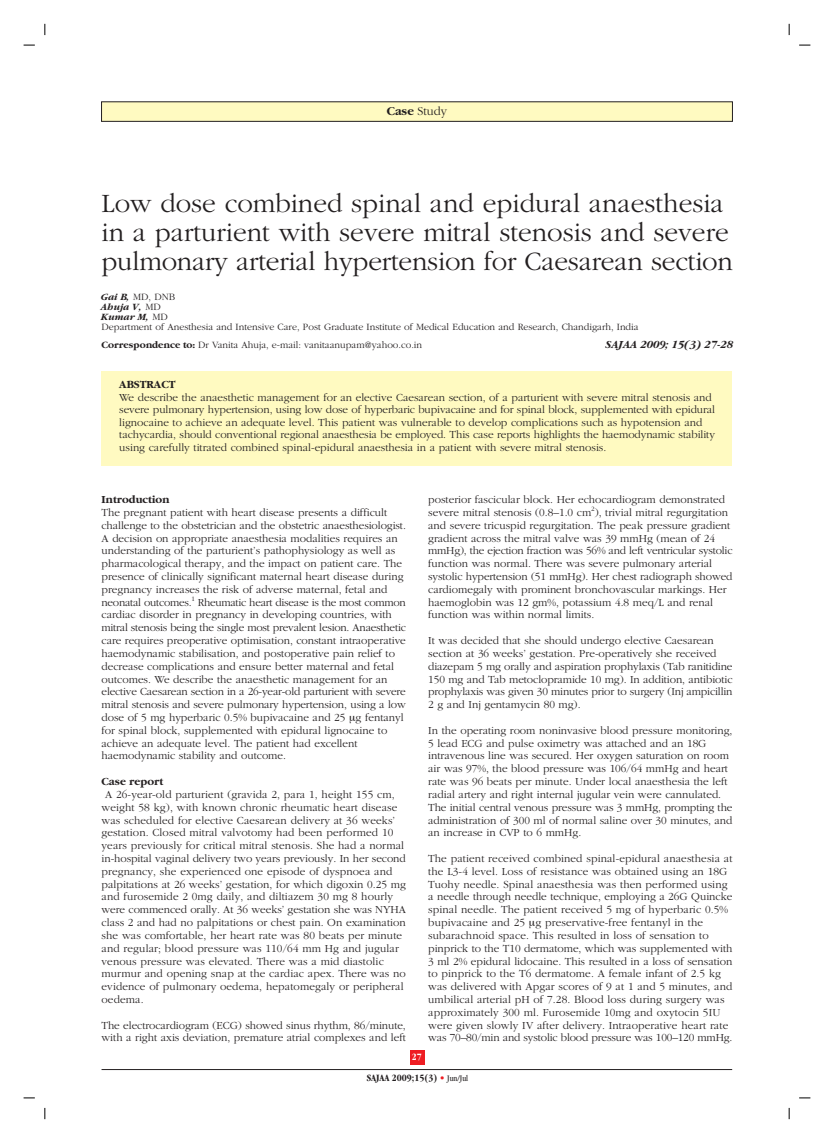
<style>
.page{position:relative;width:834px;height:1143px;background:#fff}
.page>*{position:absolute;margin:0;border:0;box-sizing:border-box;transform-origin:0 0}
.t1{font:300 27.5px/28.8px "Garamond";color:#231f20}
.t2{font:300 12.5px "Garamond";color:#231f20}
.t3{font:300 11.25px/12.9px "Garamond";color:#231f20}
.t4{font:700 11.25px "Garamond";color:#231f20}
.t5{font:italic 700 11.25px "Garamond";color:#231f20}
.t6{font:300 10px/10px "Garamond";color:#231f20}
.t7{font:700 condensed 10px/21.5px "Garamond";color:#231f20;text-align:center}
.s1{font-weight:700}
.s2{font-weight:700;font-style:italic}
.s3{color:#fff}
.s4{color:#ee1d23}
.s5{font-weight:400;font-size:8.75px}
</style>
<div class="page">
<svg style="left:789px;top:1107px;width:1px;height:12px"></svg>
<div style="left:102px;top:371px;width:630px;height:95px;background:#fffac1"></div>
<div style="left:101px;top:102px;width:631px;height:19px;background:#fffac1"></div>
<hr style="left:102px;top:1069px;width:630px;height:1px;background:#231f20">
<div style="left:410px;top:1049px;width:14px;height:15px;background:#ee1d23"></div>
<p class="t2" style="left:387px;top:106px;width:62px"><span class="s1">Case</span> Study</p>
<h1 class="t1" style="left:102px;top:191px;width:633px">Low dose combined spinal and epidural anaesthesia in a parturient with severe mitral stenosis and severe pulmonary arterial hypertension for Caesarean section</h1>
<p class="t6" style="left:102px;top:293px;width:538px"><span class="s2">Gai B,</span> MD, DNB<br><span class="s2">Ahuja V,</span> MD<br><span class="s2">Kumar M,</span> MD<br>Department of Anesthesia and Intensive Care, Post Graduate Institute of Medical Education and Research, Chandigarh, India</p>
<p class="t6" style="left:102px;top:340px;width:322px"><span class="s1">Correspondence to:</span> Dr Vanita Ahuja, e-mail: vanitaanupam@yahoo.co.in</p>
<p class="t4" style="left:119px;top:380px;width:58px">ABSTRACT</p>
<p class="t3" style="left:119px;top:392px;width:597px;line-height:12.5px">We describe the anaesthetic management for an elective Caesarean section, of a parturient with severe mitral stenosis and severe pulmonary hypertension, using low dose of hyperbaric bupivacaine and for spinal block, supplemented with epidural lignocaine to achieve an adequate level. This patient was vulnerable to develop complications such as hypotension and tachycardia, should conventional regional anaesthesia be employed. This case reports highlights the haemodynamic stability using carefully titrated combined spinal-epidural anaesthesia in a patient with severe mitral stenosis.</p>
<p class="t5" style="left:606px;top:340px;width:129px">SAJAA 2009; 15(3) 27-28</p>
<p class="t4" style="left:102px;top:495px;width:70px">Introduction</p>
<p class="t3" style="left:102px;top:507px;width:306px">The pregnant patient with heart disease presents a difficult challenge to the obstetrician and the obstetric anaesthesiologist.<br>A decision on appropriate anaesthesia modalities requires an understanding of the parturient’s pathophysiology as well as pharmacological therapy, and the impact on patient care. The presence of clinically significant maternal heart disease during pregnancy increases the risk of adverse maternal, fetal and neonatal outcomes.<sup>1</sup> Rheumatic heart disease is the most common cardiac disorder in pregnancy in developing countries, with mitral stenosis being the single most prevalent lesion. Anaesthetic care requires preoperative optimisation, constant intraoperative haemodynamic stabilisation, and postoperative pain relief to decrease complications and ensure better maternal and fetal outcomes. We describe the anaesthetic management for an elective Caesarean section in a 26-year-old parturient with severe mitral stenosis and severe pulmonary hypertension, using a low dose of 5 mg hyperbaric 0.5% bupivacaine and 25 g fentanyl for spinal block, supplemented with epidural lignocaine to achieve an adequate level. The patient had excellent haemodynamic stability and outcome.</p>
<p class="t4" style="left:102px;top:777px;width:63px">Case report</p>
<p class="t3" style="left:102px;top:788px;width:306px;text-indent:4px">A 26-year-old parturient (gravida 2, para 1, height 155 cm, weight 58 kg), with known chronic rheumatic heart disease was scheduled for elective Caesarean delivery at 36 weeks’ gestation. Closed mitral valvotomy had been performed 10 years previously for critical mitral stenosis. She had a normal in-hospital vaginal delivery two years previously. In her second pregnancy, she experienced one episode of dyspnoea and palpitations at 26 weeks’ gestation, for which digoxin 0.25 mg and furosemide 2 0mg daily, and diltiazem 30 mg 8 hourly were commenced orally. At 36 weeks’ gestation she was NYHA class 2 and had no palpitations or chest pain. On examination she was comfortable, her heart rate was 80 beats per minute and regular; blood pressure was 110/64 mm Hg and jugular venous pressure was elevated. There was a mid diastolic murmur and opening snap at the cardiac apex. There was no evidence of pulmonary oedema, hepatomegaly or peripheral oedema.</p>
<p class="t3" style="left:102px;top:1019px;width:306px">The electrocardiogram (ECG) showed sinus rhythm, 86/minute, with a right axis deviation, premature atrial complexes and left</p>
<p class="t3" style="left:428px;top:494px;width:306px">posterior fascicular block. Her echocardiogram demonstrated severe mitral stenosis (0.8–1.0 cm<sup>2</sup>), trivial mitral regurgitation and severe tricuspid regurgitation. The peak pressure gradient gradient across the mitral valve was 39 mmHg (mean of 24 mmHg), the ejection fraction was 56% and left ventricular systolic function was normal. There was severe pulmonary arterial systolic hypertension (51 mmHg). Her chest radiograph showed cardiomegaly with prominent bronchovascular markings. Her haemoglobin was 12 gm%, potassium 4.8 meq/L and renal function was within normal limits.</p>
<p class="t3" style="left:428px;top:635px;width:306px">It was decided that she should undergo elective Caesarean section at 36 weeks’ gestation. Pre-operatively she received diazepam 5 mg orally and aspiration prophylaxis (Tab ranitidine 150 mg and Tab metoclopramide 10 mg). In addition, antibiotic prophylaxis was given 30 minutes prior to surgery (Inj ampicillin 2 g and Inj gentamycin 80 mg).</p>
<p class="t3" style="left:428px;top:724px;width:306px">In the operating room noninvasive blood pressure monitoring, 5 lead ECG and pulse oximetry was attached and an 18G intravenous line was secured. Her oxygen saturation on room air was 97%, the blood pressure was 106/64 mmHg and heart rate was 96 beats per minute. Under local anaesthesia the left radial artery and right internal jugular vein were cannulated.<br>The initial central venous pressure was 3 mmHg, prompting the administration of 300 ml of normal saline over 30 minutes, and an increase in CVP to 6 mmHg.</p>
<p class="t3" style="left:428px;top:852px;width:306px">The patient received combined spinal-epidural anaesthesia at the L3-4 level. Loss of resistance was obtained using an 18G Tuohy needle. Spinal anaesthesia was then performed using a needle through needle technique, employing a 26G Quincke spinal needle. The patient received 5 mg of hyperbaric 0.5% bupivacaine and 25 g preservative-free fentanyl in the subarachnoid space. This resulted in loss of sensation to pinprick to the T10 dermatome, which was supplemented with 3 ml 2% epidural lidocaine. This resulted in a loss of sensation to pinprick to the T6 dermatome. A female infant of 2.5 kg was delivered with Apgar scores of 9 at 1 and 5 minutes, and umbilical arterial pH of 7.28. Blood loss during surgery was approximately 300 ml. Furosemide 10mg and oxytocin 5IU were given slowly IV after delivery. Intraoperative heart rate was 70–80/min and systolic blood pressure was 100–120 mmHg.</p>
<p class="t7" style="left:367px;top:1046px;width:103px"><span class="s3">27<br></span>SAJAA 2009;15(3) <span class="s4">•</span> <span class="s5">Jun/Jul</span></p>
</div>
